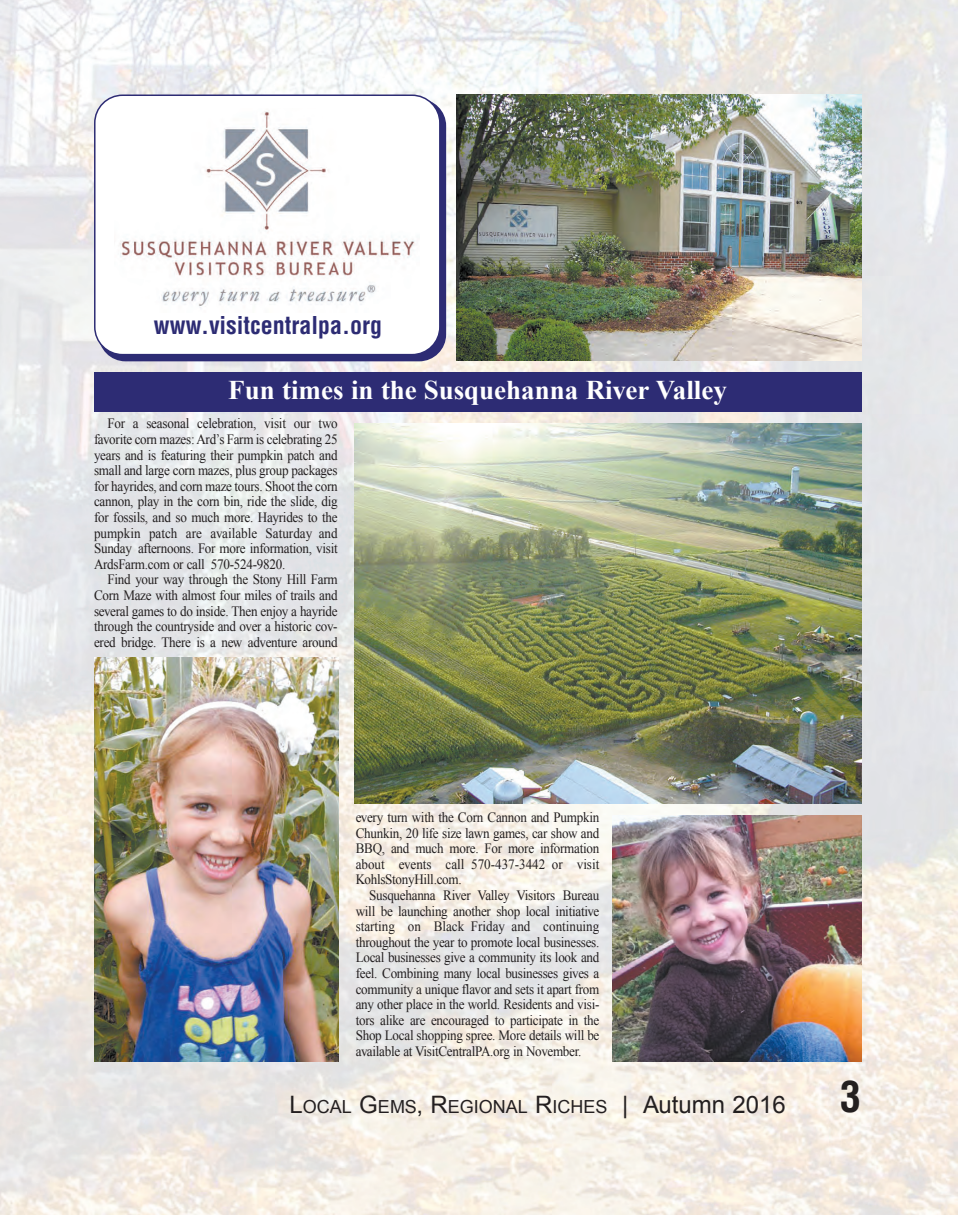
<style>
.page{position:relative;width:958px;height:1215px;background:#fff}
.page>*{position:absolute;margin:0;border:0;box-sizing:border-box;transform-origin:0 0}
.t1{font:700 condensed 42px "Helvetica";color:#231f20}
.t2{font:700 27px "Times New Roman";color:#fff}
.t3{font:700 condensed 24px "Helvetica";color:#2d2c74}
.t4{font:18px "Arial";color:#231f20}
.t5{font:14.25px/15.6px "Times New Roman";letter-spacing:-.02em;color:#231f20;text-align:justify;scale:.92 1}
.s1{font-size:24px}
</style>
<div class="page">
<img style="left:0;top:0;width:957px;height:1215px">
<div style="left:99px;top:99px;width:347px;height:262px;background:#2d2c74;border-radius:27px"></div>
<svg style="left:94px;top:94px;width:347px;height:261px;background:#ebebf2"></svg>
<img style="left:115px;top:108px;width:305px;height:204px">
<div style="left:94px;top:372px;width:767px;height:40px;background:#2d2c74"></div>
<img style="left:355px;top:423px;width:506px;height:380px">
<img style="left:94px;top:658px;width:244px;height:404px">
<img style="left:456px;top:94px;width:405px;height:266px">
<img style="left:613px;top:815px;width:248px;height:247px">
<h3 class="t3" style="left:154px;top:316px;width:230px">www.visitcentralpa.org</h3>
<h2 class="t2" style="left:228px;top:372px;width:500px">Fun times in the Susquehanna River Valley</h2>
<p class="t5" style="left:94px;top:416px;width:266px;text-indent:14px">For a seasonal celebration, visit our two favorite corn mazes: Ard’s Farm is celebrating 25 years and is featuring their pumpkin patch and small and large corn mazes, plus group packages for hayrides, and corn maze tours. Shoot the corn cannon, play in the corn bin, ride the slide, dig for fossils, and so much more. Hayrides to the pumpkin patch are available Saturday and Sunday afternoons. For more information, visit ArdsFarm.com or call 570-524-9820.</p>
<p class="t5" style="left:94px;top:572px;width:266px;text-indent:14px">Find your way through the Stony Hill Farm Corn Maze with almost four miles of trails and several games to do inside. Then enjoy a hayride through the countryside and over a historic cov&shy;ered bridge. There is a new adventure around</p>
<p class="t5" style="left:356px;top:809px;width:266px">every turn with the Corn Cannon and Pumpkin Chunkin, 20 life size lawn games, car show and BBQ, and much more. For more information about events call 570-437-3442 or visit KohlsStonyHill.com.</p>
<p class="t5" style="left:356px;top:887px;width:266px;text-indent:14px">Susquehanna River Valley Visitors Bureau will be launching another shop local initiative starting on Black Friday and continuing throughout the year to promote local businesses.<br>Local businesses give a community its look and feel. Combining many local businesses gives a community a unique flavor and sets it apart from any other place in the world. Residents and visi&shy;tors alike are encouraged to participate in the Shop Local shopping spree. More details will be available at VisitCentralPA.org in November.</p>
<p class="t4" style="left:290px;top:1095px;width:498px"><span class="s1">L</span>OCAL <span class="s1">G</span>EMS<span class="s1">, R</span>EGIONAL <span class="s1">R</span>ICHES <span class="s1">| Autumn 2016</span></p>
<h1 class="t1" style="left:840px;top:1081px;width:22px">3</h1>
</div>
